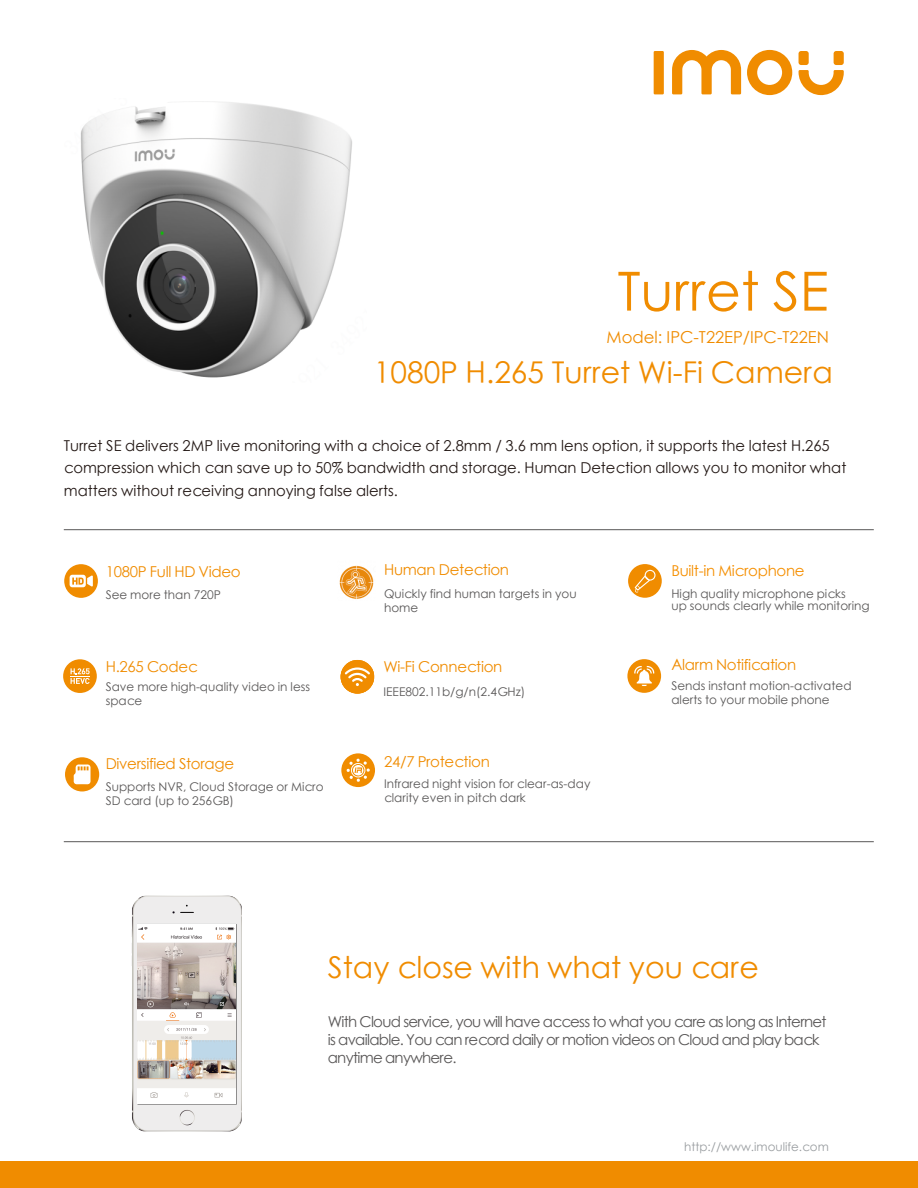
<style>
.page{position:relative;width:918px;height:1188px;background:#fff}
.page>*{position:absolute;margin:0;border:0;box-sizing:border-box;transform-origin:0 0}
.t1{font:54px "ST Xihei";color:#f08c00}
.t2{font:30px "ST Xihei";color:#f08c00}
.t3{font:16.5px "ST Xihei";color:#f08c00}
.t4{font:15px/22.5px "ST Xihei";color:#231815}
.t5{font:15px/18px "ST Xihei";letter-spacing:-.05em;color:#595757}
.t6{font:15px "ST Xihei";letter-spacing:-.02em;color:#f08c00}
.t7{font:15px "ST Xihei";letter-spacing:-.02em;color:#f58f00}
.t8{font:12px/14.4px "ST Xihei";color:#595757}
.t9{font:11.85px "ST Xihei";color:#999da0}
</style>
<div class="page">
<hr style="left:64px;top:841px;width:810px;height:1px;background:#595757">
<hr style="left:64px;top:529px;width:810px;height:1px;background:#595757">
<img style="left:132px;top:896px;width:110px;height:235px">
<svg style="left:137px;top:924px;width:100px;height:181px"></svg>
<img style="left:138px;top:927px;width:98px;height:172px">
<hr style="left:138px;top:924px;width:98px;height:3px;background:#fff">
<div style="left:138px;top:1099px;width:98px;height:5px;background:#fff"></div>
<div style="left:0;top:1161px;width:918px;height:27px;background:#f08c00"></div>
<div style="left:64px;top:564px;width:34px;height:34px;background:#f08c00;border-radius:50%"></div>
<svg style="left:70px;top:575px;width:23px;height:12px"></svg>
<div style="left:341px;top:753px;width:34px;height:34px;background:#f08c00;border-radius:50%"></div>
<svg style="left:346px;top:758px;width:24px;height:24px"></svg>
<svg style="left:341px;top:660px;width:33px;height:34px"></svg>
<div style="left:627px;top:659px;width:34px;height:34px;background:#f08c00;border-radius:50%"></div>
<svg style="left:634px;top:666px;width:20px;height:20px"></svg>
<div style="left:63px;top:659px;width:34px;height:34px;background:#f08c00;border-radius:50%"></div>
<svg style="left:71px;top:668px;width:19px;height:16px"></svg>
<div style="left:628px;top:564px;width:34px;height:34px;background:#f08c00;border-radius:50%"></div>
<svg style="left:635px;top:570px;width:21px;height:22px"></svg>
<div style="left:654px;top:51px;width:10px;height:43px;background:#f08c00"></div>
<svg style="left:747px;top:50px;width:45px;height:45px"></svg>
<div style="left:799px;top:51px;width:10px;height:14px;background:#f08c00;border-radius:3px"></div>
<div style="left:834px;top:51px;width:10px;height:14px;background:#f08c00;border-radius:3px"></div>
<svg style="left:799px;top:70px;width:45px;height:26px"></svg>
<svg style="left:672px;top:50px;width:69px;height:44px"></svg>
<div style="left:65px;top:757px;width:34px;height:34px;background:#f08c00;border-radius:50%"></div>
<svg style="left:74px;top:764px;width:17px;height:20px"></svg>
<img style="left:339px;top:565px;width:35px;height:34px">
<img style="left:80px;top:101px;width:272px;height:277px">
<h1 class="t1" style="left:618px;top:253px;width:213px">Turret SE</h1>
<h3 class="t3" style="left:607px;top:326px;width:224px">Model: IPC-T22EP/IPC-T22EN</h3>
<h2 class="t2" style="left:374px;top:351px;width:460px">1080P H.265 Turret Wi-Fi Camera</h2>
<p class="t4" style="left:64px;top:434px;width:784px">Turret SE delivers 2MP live monitoring with a choice of 2.8mm / 3.6 mm lens option, it supports the latest H.265 compression which can save up to 50% bandwidth and storage. Human Detection allows you to monitor what matters without receiving annoying false alerts.</p>
<p class="t6" style="left:106px;top:561px;width:137px">1080P Full HD Video</p>
<p class="t8" style="left:106px;top:587px;width:117px">See more than 720P</p>
<p class="t6" style="left:384px;top:559px;width:127px">Human Detection</p>
<p class="t8" style="left:384px;top:586px;width:194px">Quickly find human targets in you home</p>
<p class="t7" style="left:671px;top:560px;width:135px">Built-in Microphone</p>
<p class="t8" style="left:671px;top:587px;width:200px;line-height:12px">High quality microphone picks<br>up sounds clearly while monitoring</p>
<p class="t6" style="left:106px;top:656px;width:93px">H.265 Codec</p>
<p class="t6" style="left:383px;top:656px;width:120px">Wi-Fi Connection</p>
<p class="t6" style="left:671px;top:654px;width:126px">Alarm Notification</p>
<p class="t8" style="left:106px;top:679px;width:206px">Save more high-quality video in less space</p>
<p class="t8" style="left:383px;top:685px;width:143px">IEEE802.11b/g/n(2.4GHz)</p>
<p class="t8" style="left:671px;top:678px;width:182px">Sends instant motion-activated alerts to your mobile phone</p>
<p class="t6" style="left:106px;top:753px;width:130px">Diversified Storage</p>
<p class="t6" style="left:384px;top:751px;width:107px">24/7 Protection</p>
<p class="t8" style="left:106px;top:779px;width:220px">Supports NVR, Cloud Storage or Micro<br>SD card (up to 256GB)</p>
<p class="t8" style="left:384px;top:776px;width:208px">Infrared night vision for clear-as-day clarity even in pitch dark</p>
<h2 class="t2" style="left:328px;top:946px;width:433px">Stay close with what you care</h2>
<p class="t5" style="left:328px;top:1013px;width:500px">With Cloud service, you will have access to what you care as long as Internet is available. You can record daily or motion videos on Cloud and play back anytime anywhere.</p>
<p class="t9" style="left:684px;top:1139px;width:146px">http://www.imoulife.com</p>
</div>
